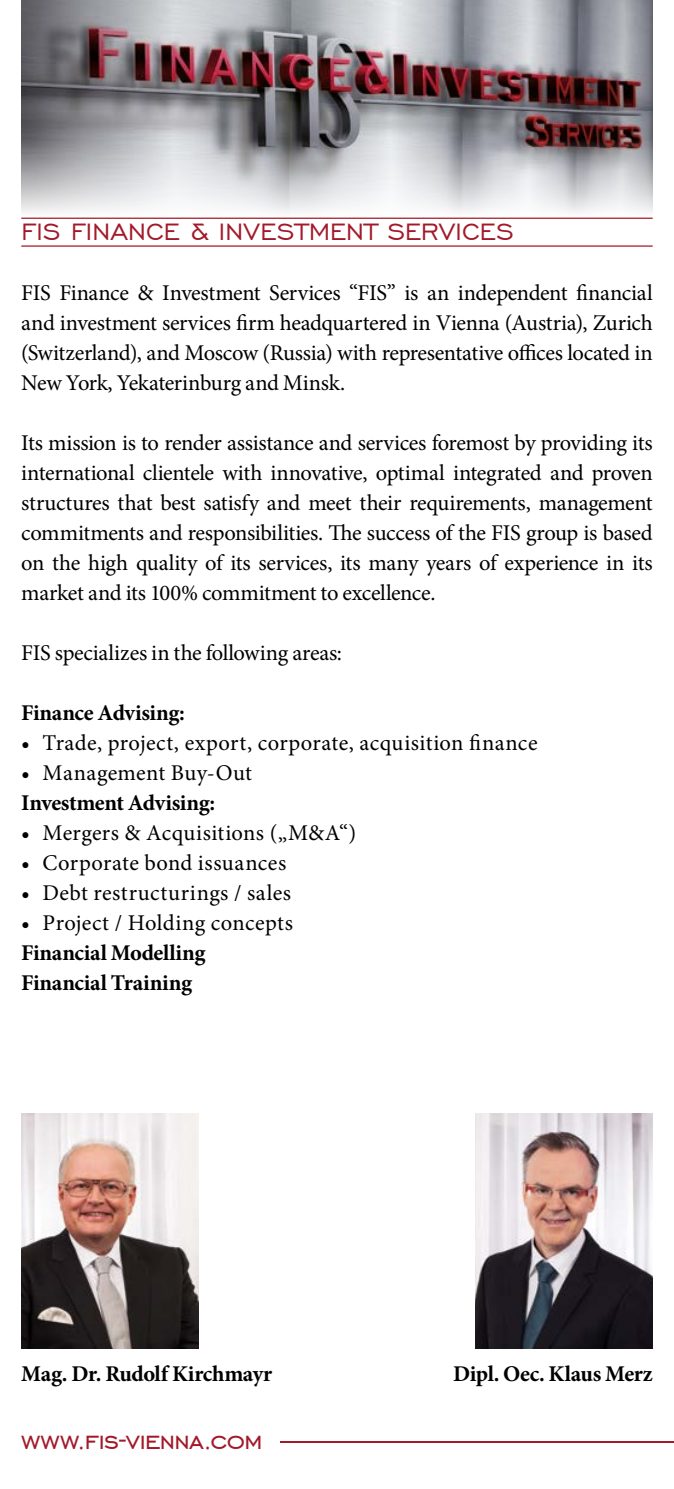
<style>
.page{position:relative;width:674px;height:1489px;background:#fff}
.page>*{position:absolute;margin:0;border:0;box-sizing:border-box;transform-origin:0 0}
.t1{font:31.5px "Engravers Gothic BT";letter-spacing:-.03em;color:#a2192a}
.t2{font:30px "Engravers Gothic BT";letter-spacing:-.005em;color:#a2192a}
.t3{font:22.5px/30px "Minion Pro";letter-spacing:.005em;color:#000;text-align:justify}
.t4{font:700 22.5px/30px "Minion Pro";letter-spacing:-.015em;color:#000}
.t5{font:22.5px "Minion Pro";letter-spacing:.025em;color:#000}
</style>
<div class="page">
<img style="left:21px;top:0;width:631px;height:213px">
<hr style="left:21px;top:1440px;width:652px;height:2px;background:#a2192a">
<div style="left:14px;top:1329px;width:265px;height:126px;background:#fff"></div>
<img style="left:21px;top:1113px;width:177px;height:235px">
<hr style="left:21px;top:217px;width:631px;height:2px;background:#a2192a">
<hr style="left:21px;top:245px;width:631px;height:2px;background:#a2192a">
<img style="left:475px;top:1113px;width:177px;height:235px">
<h2 class="t2" style="left:21px;top:215px;width:494px">FIS FINANCE &amp; INVESTMENT SERVICES</h2>
<p class="t3" style="left:21px;top:278px;width:632px">FIS Finance &amp; Investment Services “FIS” is an independent financial and investment services firm headquartered in Vienna (Austria), Zurich (Switzerland), and Moscow (Russia) with representative offices located in New York, Yekaterinburg and Minsk.</p>
<p class="t3" style="left:21px;top:428px;width:632px">Its mission is to render assistance and services foremost by providing its international clientele with innovative, optimal integrated and proven structures that best satisfy and meet their requirements, management commitments and responsibilities. The success of the FIS group is based on the high quality of its services, its many years of experience in its market and its 100% commitment to excellence.</p>
<p class="t3" style="left:21px;top:638px;width:322px">FIS specializes in the following areas:</p>
<p class="t4" style="left:21px;top:697px;width:165px">Finance Advising:</p>
<p class="t3" style="left:21px;top:728px;width:517px">• Trade, project, export, corporate, acquisition finance</p>
<p class="t3" style="left:21px;top:758px;width:232px">• Management Buy-Out</p>
<p class="t4" style="left:21px;top:787px;width:195px">Investment Advising:</p>
<p class="t3" style="left:21px;top:818px;width:336px">• Mergers &amp; Acquisitions („M&amp;A“)</p>
<p class="t3" style="left:21px;top:848px;width:266px">• Corporate bond issuances</p>
<p class="t5" style="left:21px;top:878px;width:271px">• Debt restructurings / sales</p>
<p class="t3" style="left:21px;top:908px;width:273px">• Project / Holding concepts</p>
<p class="t4" style="left:21px;top:937px;width:186px">Financial Modelling<br>Financial Training</p>
<p class="t4" style="left:21px;top:1358px;width:252px">Mag. Dr. Rudolf Kirchmayr</p>
<h1 class="t1" style="left:21px;top:1422px;width:243px">www.fis-vienna.com</h1>
<p class="t4" style="left:453px;top:1358px;width:201px">Dipl. Oec. Klaus Merz</p>
</div>
